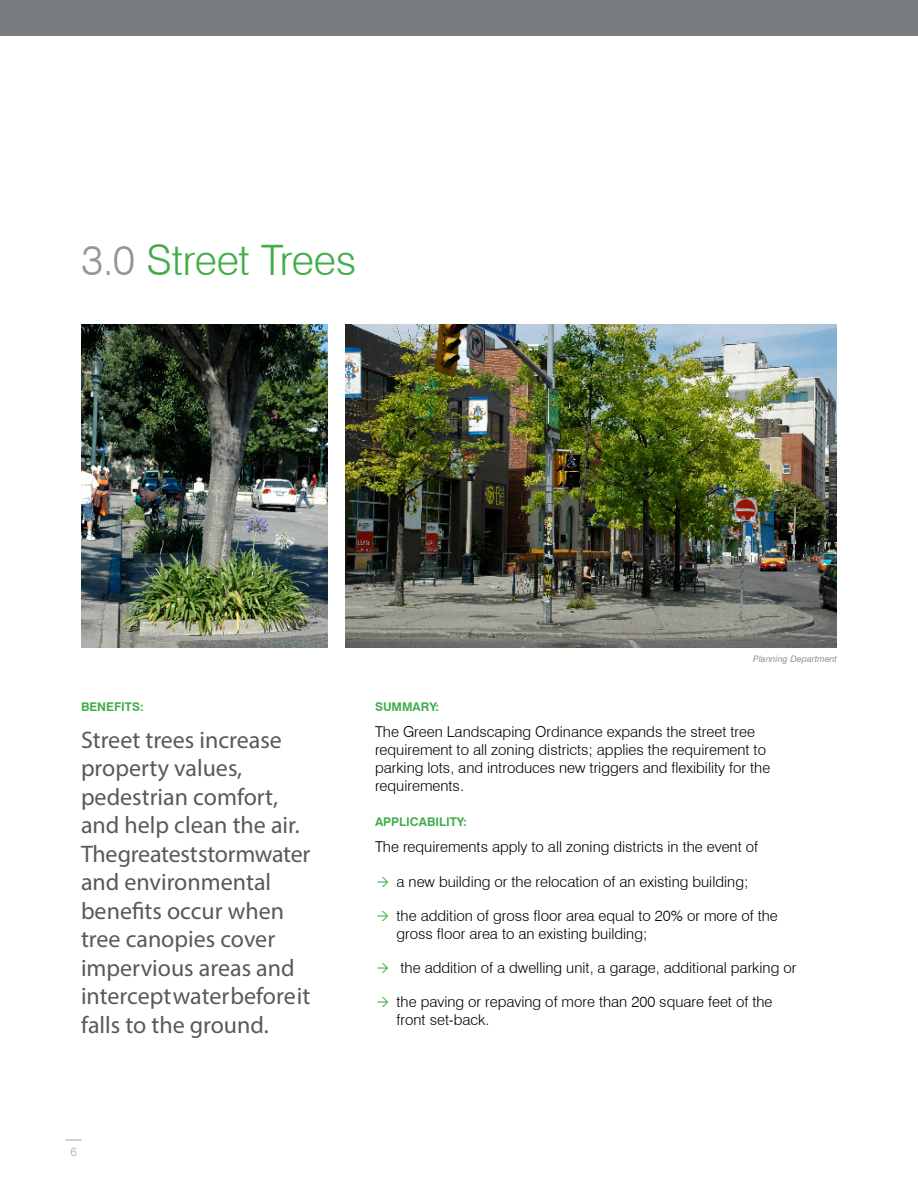
<style>
.page{position:relative;width:918px;height:1188px;background:#fff}
.page>*{position:absolute;margin:0;border:0;box-sizing:border-box;transform-origin:0 0}
.t1{font:300 42px "Swiss 721 BT";letter-spacing:-.01em;color:#41ad49}
.t2{font:24px/28.5px "Myriad Pro";color:#58595b}
.t3{font:300 15px/18px "Swiss 721 BT";color:#000}
.t4{font:700 12px "Swiss 721 BT";color:#41ad49}
.t5{font:300 12px "Swiss 721 BT";color:#a7a9ac}
.t6{font:italic 9px "Swiss 721 BT";color:#939598}
.s1{color:#939598}
</style>
<div class="page">
<div style="left:0;top:0;width:918px;height:36px;background:#787d80"></div>
<svg style="left:65px;top:1139px;width:17px;height:2px"></svg>
<img style="left:81px;top:324px;width:246px;height:324px">
<img style="left:345px;top:324px;width:492px;height:324px">
<h1 class="t1" style="left:81px;top:234px;width:277px"><span class="s1">3.0</span> Street Trees</h1>
<p class="t4" style="left:81px;top:700px;width:64px">BENEFITS:</p>
<h2 class="t2" style="left:81px;top:725px;width:231px">Street trees increase property values, pedestrian comfort, and help clean the air.<br>The greatest stormwater and environmental benefits occur when tree canopies cover impervious areas and intercept water before it falls to the ground.</h2>
<p class="t5" style="left:70px;top:1145px;width:8px">6</p>
<p class="t6" style="left:753px;top:653px;width:85px">Planning Department</p>
<p class="t4" style="left:375px;top:700px;width:66px">SUMMARY:</p>
<p class="t3" style="left:375px;top:723px;width:397px">The Green Landscaping Ordinance expands the street tree requirement to all zoning districts; applies the requirement to parking lots, and introduces new triggers and flexibility for the requirements.</p>
<p class="t4" style="left:375px;top:815px;width:93px">APPLICABILITY:</p>
<p class="t3" style="left:375px;top:838px;width:385px">The requirements apply to all zoning districts in the event of</p>
<p class="t3" style="left:397px;top:872px;width:353px">a new building or the relocation of an existing building;</p>
<p class="t3" style="left:397px;top:906px;width:383px">the addition of gross floor area equal to 20% or more of the gross floor area to an existing building;</p>
<p class="t3" style="left:401px;top:959px;width:397px">the addition of a dwelling unit, a garage, additional parking or</p>
<p class="t3" style="left:397px;top:993px;width:377px">the paving or repaving of more than 200 square feet of the front set-back.</p>
</div>
